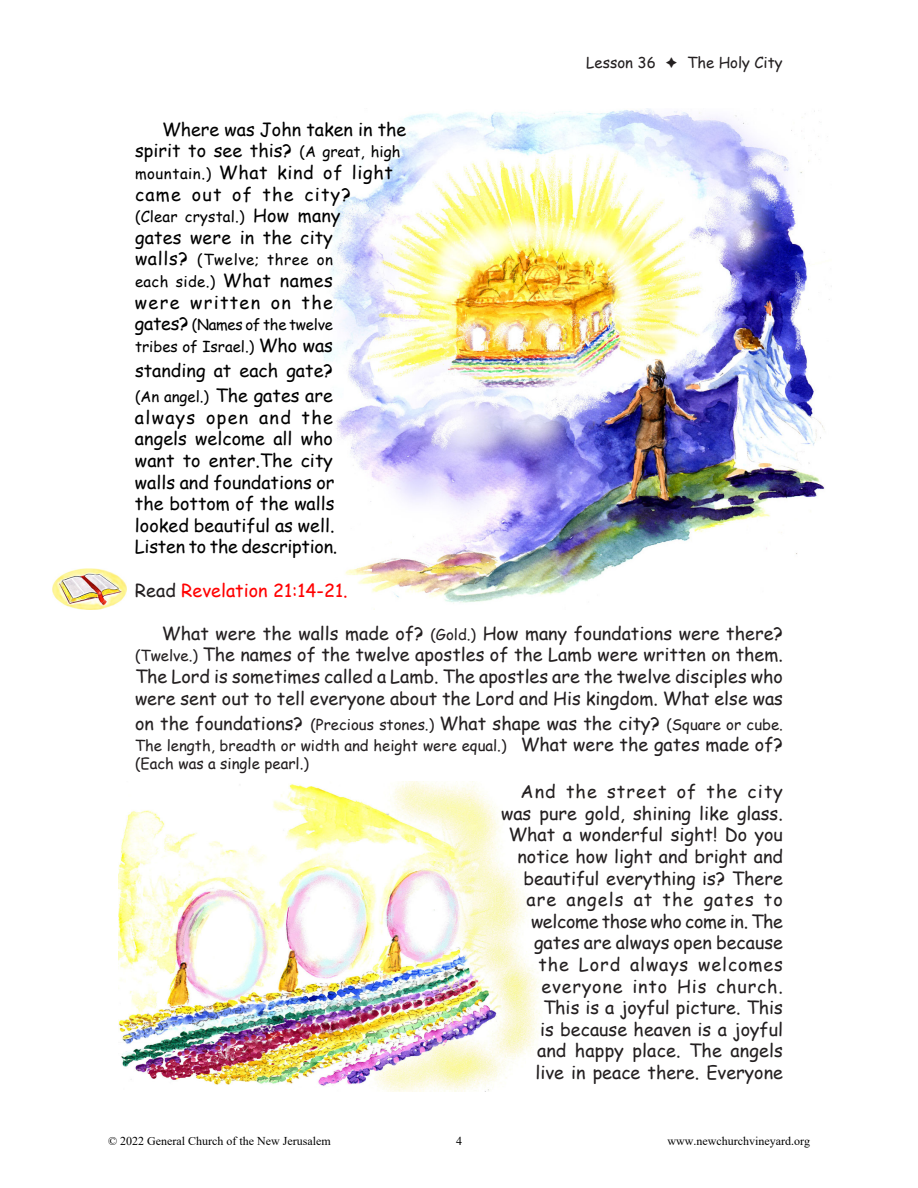
<style>
.page{position:relative;width:918px;height:1188px;background:#fff}
.page>*{position:absolute;margin:0;border:0;box-sizing:border-box;transform-origin:0 0}
.Body_Text{font:18px/21.6px "Comic Sans MS";color:#231f20;text-align:justify}
.Body_Text-2{font:18px/21.6px "Comic Sans MS";color:#000}
.Body_Text-3{font:18px "Comic Sans MS";color:#f00}
.Body_Text-4{font:18px "Comic Sans MS";letter-spacing:.07em;color:#000}
.Body_Text-5{font:15px/18px "Comic Sans MS";color:#231f20}
.Body_Text-6{font:15px/21.6px "Comic Sans MS";letter-spacing:-.02em;color:#000}
.Body_Text-7{font:15px/21.6px "Comic Sans MS";letter-spacing:.035em;color:#000}
.Body_Text-8{font:15px "Comic Sans MS";letter-spacing:.015em;color:#000}
.t1{font:12px "Times New Roman";color:#000}
.s1{font-size:15px}
.s2{font-size:18px}
.s3{color:#231f20}
</style>
<div class="page">
<img style="left:118px;top:781px;width:423px;height:311px">
<img style="left:322px;top:109px;width:510px;height:501px">
<img style="left:52px;top:569px;width:75px;height:41px">
<p class="Body_Text-5" style="left:586px;top:53px;width:198px">Lesson 36 ➔ The Holy City</p>
<p class="Body_Text-2" style="left:135px;top:118px;width:273px;text-indent:27px">Where was John taken in the spirit to see this? <span class="s1">(A great, high mountain.)</span> What kind of light came out of the city?</p>
<p class="Body_Text-8" style="left:135px;top:206px;width:207px">(Clear crystal.) <span class="s2">How many</span></p>
<p class="Body_Text-2" style="left:135px;top:226px;width:199px">gates were in the city</p>
<p class="Body_Text-7" style="left:135px;top:249px;width:200px"><span class="s2">walls?</span> (Twelve; three on each side.) <span class="s2">What names</span></p>
<p class="Body_Text-4" style="left:135px;top:289px;width:199px">were written on the</p>
<p class="Body_Text-6" style="left:135px;top:314px;width:200px"><span class="s2">gates?</span> (Names of the twelve tribes of Israel.) <span class="s2">Who was</span></p>
<p class="Body_Text-2" style="left:135px;top:357px;width:200px;line-height:25.2px">standing at each gate? <span class="s1">(An angel.)</span> The gates are</p>
<p class="Body_Text-2" style="left:135px;top:406px;width:204px">always open and the angels welcome all who want to enter.The city walls and foundations or the bottom of the walls looked beautiful as well.<br>Listen to the description.</p>
<p class="Body_Text-3" style="left:135px;top:577px;width:214px"><span class="s3">Read</span> Revelation 21:14-21.</p>
<p class="Body_Text" style="left:135px;top:622px;width:650px;text-indent:27px">What were the walls made of? <span class="s1">(Gold.)</span> How many foundations were there? <span class="s1">(Twelve.)</span> The names of the twelve apostles of the Lamb were written on them.<br>The Lord is sometimes called a Lamb. The apostles are the twelve disciples who were sent out to tell everyone about the Lord and His kingdom. What else was</p>
<p class="Body_Text" style="left:135px;top:712px;width:649px">on the foundations? <span class="s1">(Precious stones.)</span> What shape was the city? <span class="s1">(Square or cube.</span></p>
<p class="Body_Text-5" style="left:135px;top:737px;width:649px">The length, breadth or width and height were equal.) <span class="s2">What were the gates made of? </span>(Each was a single pearl.)</p>
<p class="Body_Text" style="left:501px;top:780px;width:284px;text-align:right">And the street of the city was pure gold, shining like glass.<br>What a wonderful sight! Do you notice how light and bright and beautiful everything is? There are angels at the gates to welcome those who come in. The gates are always open because the Lord always welcomes everyone into His church.<br>This is a joyful picture. This<br>is because heaven is a joyful<br>and happy place. The angels<br>live in peace there. Everyone</p>
<p class="t1" style="left:108px;top:1132px;width:224px">© 2022 General Church of the New Jerusalem</p>
<p class="t1" style="left:456px;top:1132px;width:7px">4</p>
<p class="t1" style="left:667px;top:1132px;width:144px">www.newchurchvineyard.org</p>
</div>
